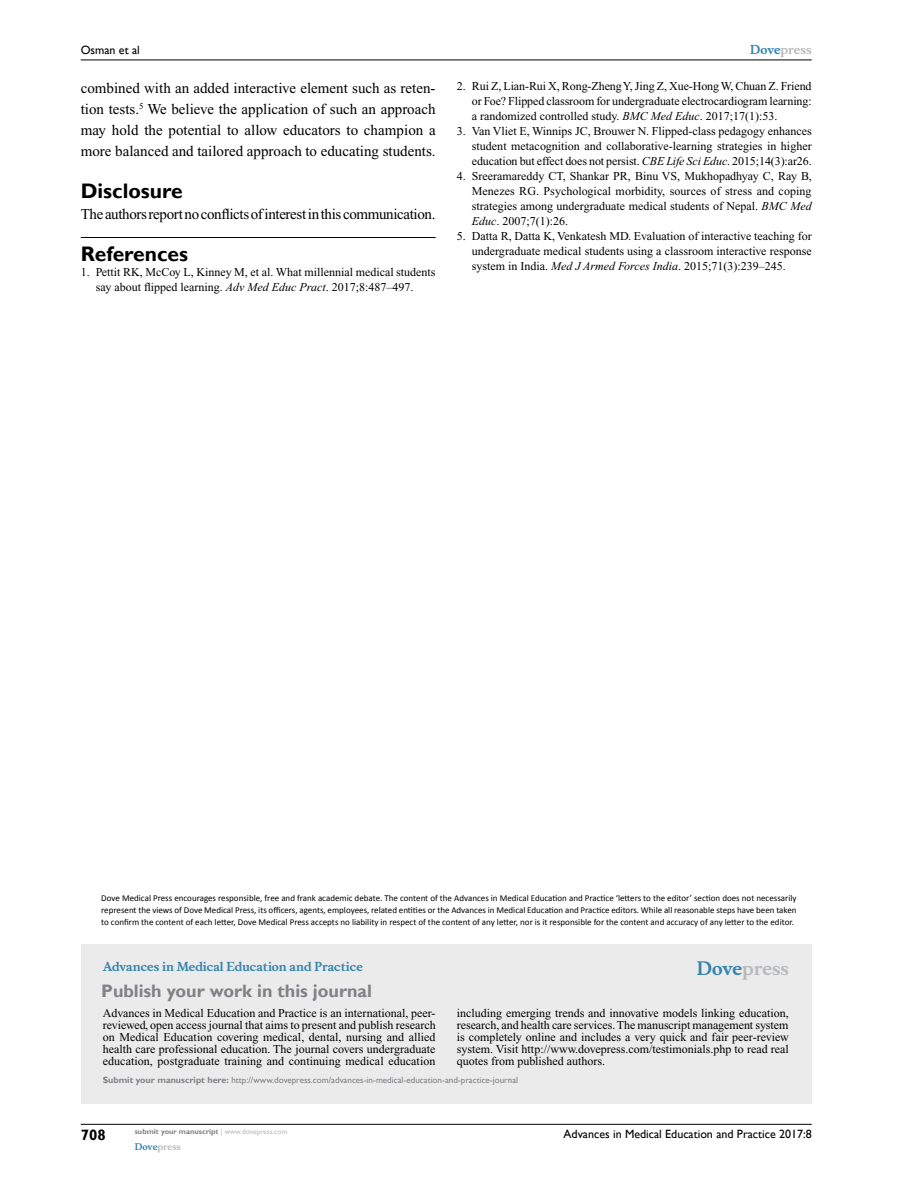
<style>
.page{position:relative;width:918px;height:1188px;background:#fff}
.page>*{position:absolute;margin:0;border:0;box-sizing:border-box;transform-origin:0 0}
.t1{font:700 21px "Gill Sans";color:#000}
.t2{font:700 18px "Gill Sans";color:#808285}
.t3{font:700 18px "Musee";color:#b8babc}
.t4{font:15px/21px "Times New Roman";letter-spacing:-.025em;color:#000;text-align:justify}
.t5{font:700 15px "Gill Sans";color:#000}
.t6{font:12px/15px "Times New Roman";color:#000;text-align:justify}
.t7{font:12px "Gill Sans";color:#000}
.t8{font:700 12px "Musee";color:#3785ad}
.t9{font:700 12px "Musee";color:#b8babc}
.t10{font:9px/12px "Calibri";color:#000;text-align:justify}
.t11{font:9px "Gill Sans";color:#808285}
.t12{font:700 9px "Musee";color:#b8babc}
.t13{font:700 7.5px "Gill Sans";color:#808285}
.s1{font-style:italic}
.s2{color:#3785ad}
.s3{font-weight:700}
.s4{font-weight:400;color:#b8babc}
</style>
<div class="page">
<div style="left:81px;top:944px;width:731px;height:159px;background:#ebebec"></div>
<hr style="left:81px;top:1124px;width:731px;height:1px;background:#000">
<hr style="left:81px;top:60px;width:731px;height:1px;background:#000">
<hr style="left:81px;top:237px;width:355px;height:1px;background:#000">
<p class="t7" style="left:81px;top:43px;width:61px">Osman et al</p>
<p class="t4" style="left:81px;top:77px;width:356px">combined with an added interactive element such as reten&shy;tion tests.<sup>5</sup> We believe the application of such an approach may hold the potential to allow educators to champion a more balanced and tailored approach to educating students.</p>
<h1 class="t1" style="left:81px;top:178px;width:103px">Disclosure</h1>
<p class="t4" style="left:81px;top:203px;width:356px">The authors report no conflicts of interest in this communication.</p>
<h1 class="t1" style="left:81px;top:241px;width:109px">References</h1>
<p class="t6" style="left:96px;top:264px;width:341px;text-indent:-15px">1. Pettit RK, McCoy L, Kinney M, et al. What millennial medical students say about flipped learning. <span class="s1">Adv Med Educ Pract</span>. 2017;8:487–497.</p>
<p class="t9" style="left:750px;top:43px;width:63px"><span class="s2">Dove</span>press</p>
<p class="t6" style="left:472px;top:79px;width:341px;text-indent:-15px">2. Rui Z, Lian-Rui X, Rong-Zheng Y, Jing Z, Xue-Hong W, Chuan Z. Friend or Foe? Flipped classroom for undergraduate electrocardiogram learning: a randomized controlled study. <span class="s1">BMC Med Educ</span>. 2017;17(1):53.</p>
<p class="t6" style="left:472px;top:124px;width:341px;text-indent:-15px">3. Van Vliet E, Winnips JC, Brouwer N. Flipped-class pedagogy enhances student metacognition and collaborative-learning strategies in higher education but effect does not persist. <span class="s1">CBE Life Sci Educ</span>. 2015;14(3):ar26.</p>
<p class="t6" style="left:472px;top:169px;width:341px;text-indent:-15px">4. Sreeramareddy CT, Shankar PR, Binu VS, Mukhopadhyay C, Ray B, Menezes RG. Psychological morbidity, sources of stress and coping strategies among undergraduate medical students of Nepal. <span class="s1">BMC Med Educ</span>. 2007;7(1):26.</p>
<p class="t6" style="left:472px;top:229px;width:341px;text-indent:-15px">5. Datta R, Datta K, Venkatesh MD. Evaluation of interactive teaching for undergraduate medical students using a classroom interactive response system in India. <span class="s1">Med J Armed Forces India</span>. 2015;71(3):239–245.</p>
<p class="t10" style="left:101px;top:892px;width:697px">Dove Medical Press encourages responsible, free and frank academic debate. The content of the Advances in Medical Education and Practice ‘letters to the editor’ section does not necessarily represent the views of Dove Medical Press, its officers, agents, employees, related entities or the Advances in Medical Education and Practice editors. While all reasonable steps have been taken to confirm the content of each letter, Dove Medical Press accepts no liability in respect of the content of any letter, nor is it responsible for the content and accuracy of any letter to the editor.</p>
<p class="t8" style="left:103px;top:959px;width:262px">Advances in Medical Education and Practice</p>
<h2 class="t2" style="left:101px;top:980px;width:272px">Publish your work in this journal</h2>
<h2 class="t3" style="left:697px;top:958px;width:94px"><span class="s2">Dove</span>press</h2>
<p class="t6" style="left:103px;top:1007px;width:334px;line-height:12px">Advances in Medical Education and Practice is an international, peer&shy;reviewed, open access journal that aims to present and publish research on Medical Education covering medical, dental, nursing and allied health care professional education. The journal covers undergraduate education, postgraduate training and continuing medical education</p>
<p class="t6" style="left:457px;top:1007px;width:333px;line-height:12px">including emerging trends and innovative models linking education, research, and health care services. The manuscript management system is completely online and includes a very quick and fair peer-review system. Visit http://www.dovepress.com/testimonials.php to read real quotes from published authors.</p>
<p class="t11" style="left:103px;top:1075px;width:417px"><span class="s3">Submit your manuscript here:</span> http://www.dovepress.com/advances-in-medical-education-and-practice-journal</p>
<p class="t5" style="left:81px;top:1126px;width:26px">708</p>
<p class="t13" style="left:135px;top:1127px;width:154px">submit your manuscript <span class="s4">| www.dovepress.com</span></p>
<p class="t12" style="left:135px;top:1141px;width:48px"><span class="s2">Dove</span>press</p>
<p class="t7" style="left:564px;top:1127px;width:250px">Advances in Medical Education and Practice 2017:8</p>
</div>
